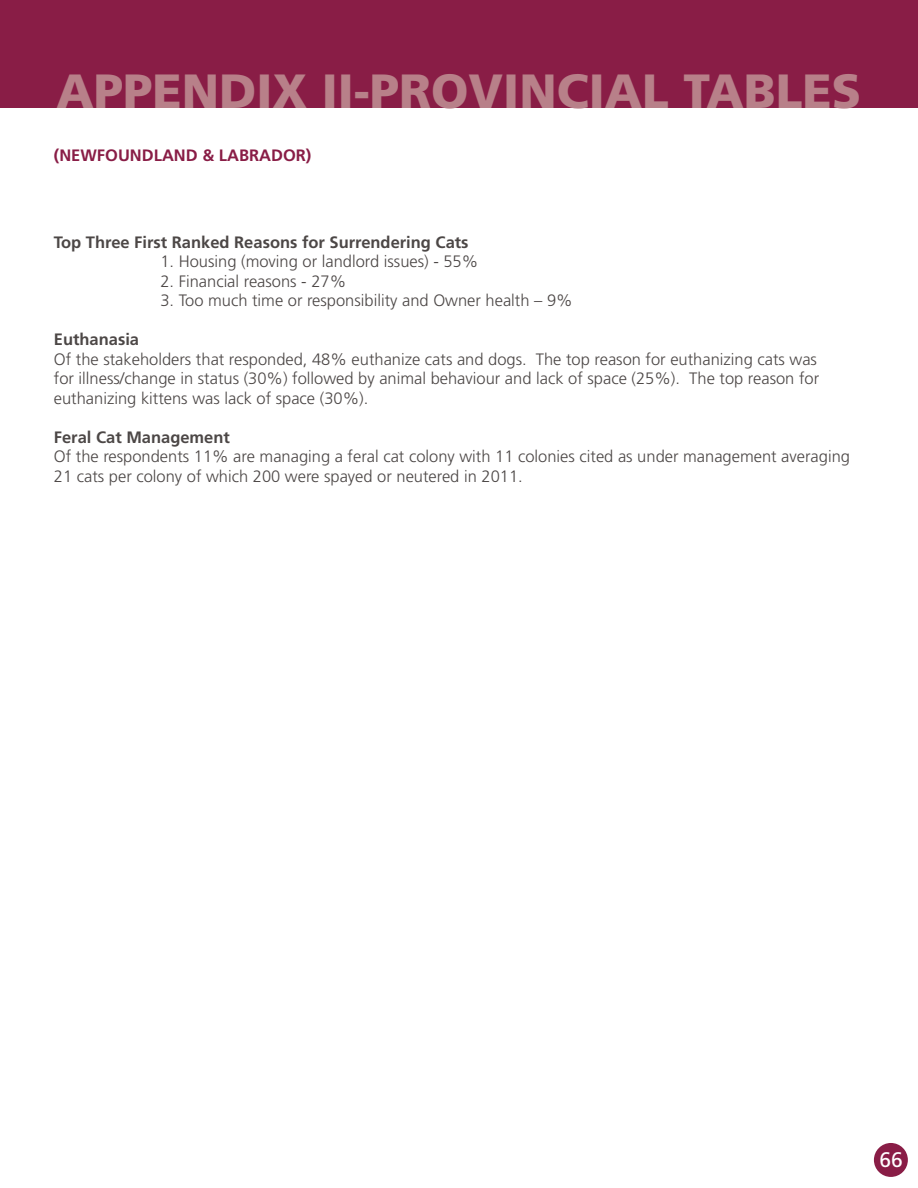
<style>
.page{position:relative;width:918px;height:1188px;background:#fff}
.page>*{position:absolute;margin:0;border:0;box-sizing:border-box;transform-origin:0 0}
.t1{font:900 48px "Frutiger LT Std";color:#b88089}
.t2{font:21px "Frutiger LT Std";color:#fff}
.t3{font:300 16.5px/19.5px "Frutiger LT Std";color:#4c4746}
.t4{font:700 16.5px "Frutiger LT Std";color:#4c4746}
.t5{font:700 16.5px "Frutiger LT Std";color:#891d46}
</style>
<div class="page">
<div style="left:0;top:0;width:918px;height:108px;background:#891d46"></div>
<div style="left:874px;top:1143px;width:34px;height:34px;background:#891d46;border-radius:50%"></div>
<h1 class="t1" style="left:57px;top:62px;width:130px">APPEND</h1>
<h1 class="t1" style="left:257px;top:62px;width:548px">IX II-PROVINCIAL TABLES</h1>
<p class="t5" style="left:54px;top:145px;width:100px">(NEWFOU NDLA</p>
<p class="t5" style="left:174px;top:145px;width:56px">ND &amp; LAB</p>
<p class="t5" style="left:249px;top:145px;width:23px">RADO</p>
<p class="t5" style="left:296px;top:145px;width:17px">R)</p>
<p class="t4" style="left:54px;top:232px;width:416px">Top Three First Ranked Reasons for Surrendering Cats</p>
<p class="t3" style="left:160px;top:252px;width:319px">1. Housing (moving or landlord issues) - 55%</p>
<p class="t3" style="left:160px;top:272px;width:187px">2. Financial reasons - 27%</p>
<p class="t3" style="left:160px;top:291px;width:414px">3. Too much time or responsibility and Owner health – 9%</p>
<p class="t4" style="left:54px;top:330px;width:87px">Euthanasia</p>
<p class="t3" style="left:54px;top:350px;width:767px">Of the stakeholders that responded, 48% euthanize cats and dogs. The top reason for euthanizing cats was for illness/change in status (30%) followed by animal behaviour and lack of space (25%). The top reason for euthanizing kittens was lack of space (30%).</p>
<p class="t4" style="left:54px;top:427px;width:178px">Feral Cat Management</p>
<p class="t3" style="left:54px;top:447px;width:798px">Of the respondents 11% are managing a feral cat colony with 11 colonies cited as under management averaging<br>21 cats per colony of which 200 were spayed or neutered in 2011.</p>
<p class="t2" style="left:879px;top:1147px;width:25px">66</p>
</div>
